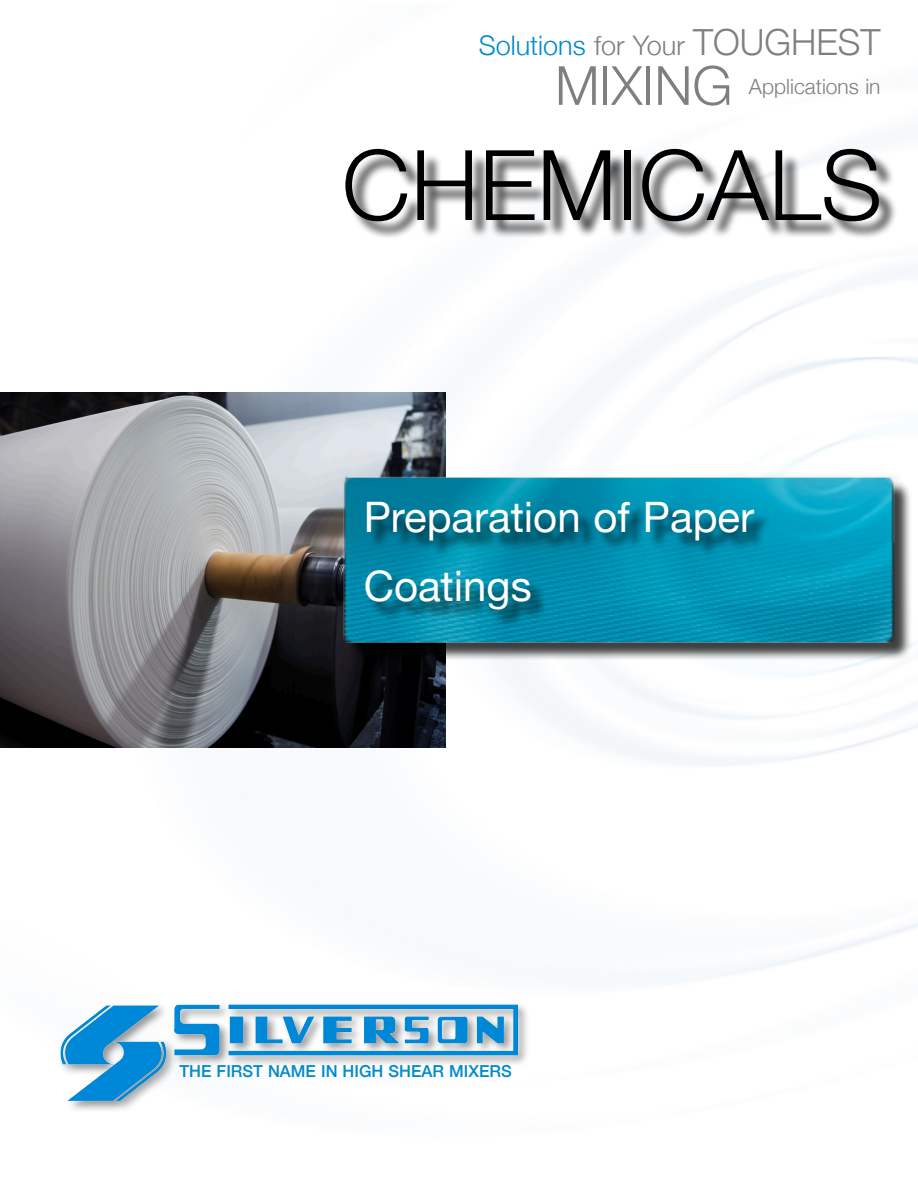
<style>
.page{position:relative;width:918px;height:1188px;background:#fff}
.page>*{position:absolute;margin:0;border:0;box-sizing:border-box;transform-origin:0 0}
.t1{font:300 97.5px "Helvetica Neue";color:#000}
.t2{font:300 54px "Helvetica Neue";color:#7f7f7f}
.t3{font:42px/69px "Helvetica Neue";color:#fff}
.t4{font:300 27px "Helvetica Neue";color:#008bcc}
.t5{font:300 21px "Helvetica Neue";color:#7f7f7f}
.t6{font:500 16.5px "Helvetica Neue";color:#008bcc}
.s1{color:#7f7f7f}
.s2{font-size:36px;color:#7f7f7f}
</style>
<div class="page">
<img style="left:0;top:146px;width:918px;height:833px">
<img style="left:0;top:393px;width:445px;height:354px">
<img style="left:316px;top:456px;width:602px;height:206px">
<div style="left:368px;top:505px;width:404px;height:123px;background:#000;opacity:.75"></div>
<div style="left:58px;top:1001px;width:472px;height:112px;background:#000;opacity:.41"></div>
<img style="left:59px;top:1004px;width:459px;height:97px">
<div style="left:348px;top:151px;width:549px;height:89px;background:#000;opacity:.75"></div>
<p class="t4" style="left:479px;top:24px;width:403px">Solutions <span class="s1">for Your</span> <span class="s2">TOUGHEST</span></p>
<p class="t2" style="left:555px;top:42px;width:179px">MIXING</p>
<p class="t5" style="left:749px;top:70px;width:133px">Applications in</p>
<p class="t1" style="left:342px;top:107px;width:542px">CHEMICALS</p>
<p class="t3" style="left:364px;top:485px;width:392px">Preparation of Paper<br>Coatings</p>
<p class="t6" style="left:179px;top:1058px;width:334px">THE FIRST NAME IN HIGH SHEAR MIXERS</p>
</div>
